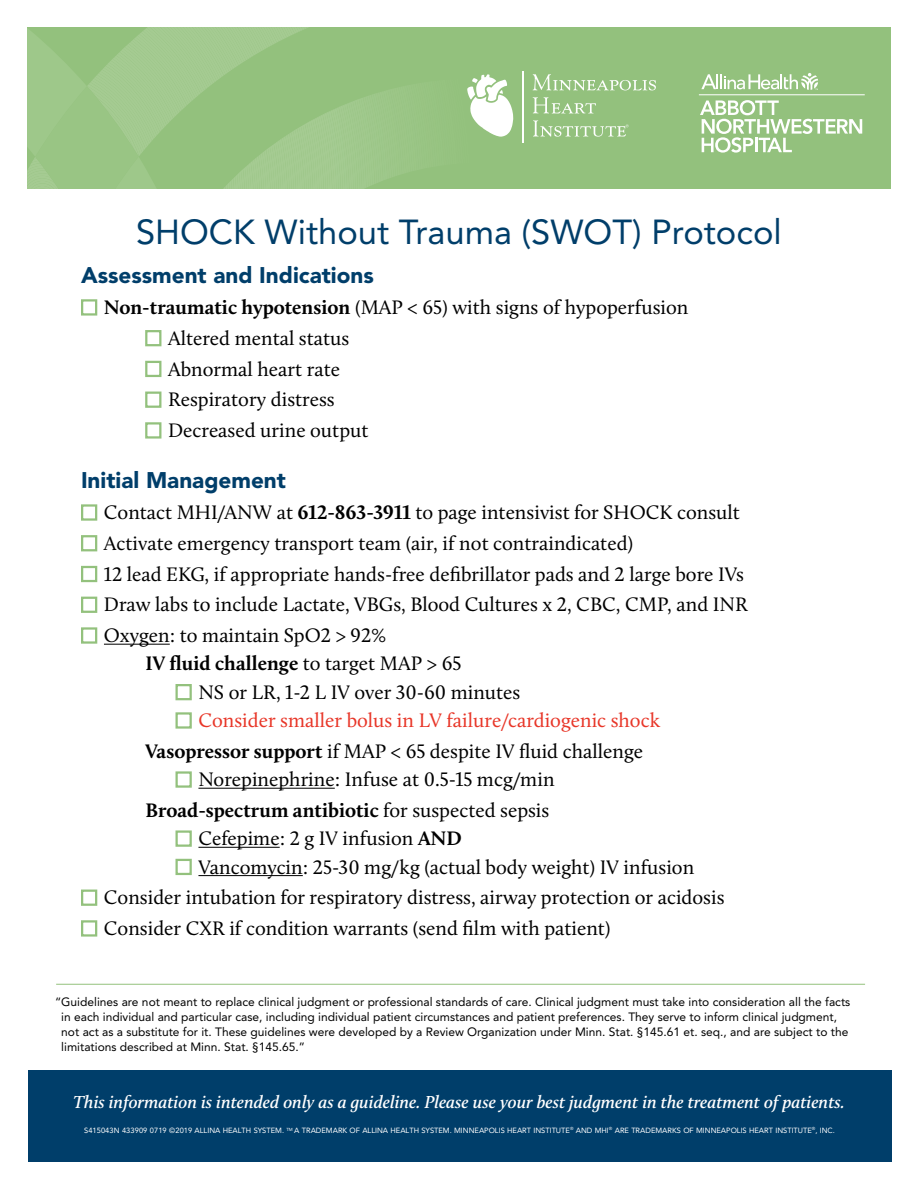
<style>
.page{position:relative;width:918px;height:1188px;background:#fff}
.page>*{position:absolute;margin:0;border:0;box-sizing:border-box;transform-origin:0 0}
.t1{font:34.5px "Avenir LT Std";color:#003e6a}
.t2{font:900 22.5px "Avenir LT Std";color:#003e6a}
.t3{font:20.25px/30.8px "Calluna";color:#000}
.t4{font:20.25px/30.8px "Calluna";color:#e83628}
.t5{font:italic 600 18px "Calluna";color:#fff}
.t6{font:12px/15px "Avenir LT Std";color:#000}
.t7{font:7.5px "Avenir LT Std";color:#fff}
.s1{font-weight:700}
.s2{font-weight:700;color:#000}
.s3{color:#000}
</style>
<div class="page">
<div style="left:27px;top:27px;width:864px;height:162px;background:#93c17d"></div>
<svg style="left:296px;top:27px;width:108px;height:162px"></svg>
<svg style="left:27px;top:27px;width:269px;height:162px"></svg>
<hr style="left:522px;top:72px;width:2px;height:71px;background:#fff">
<svg style="left:467px;top:74px;width:46px;height:63px"></svg>
<svg style="left:533px;top:74px;width:123px;height:16px"></svg>
<svg style="left:533px;top:97px;width:63px;height:16px"></svg>
<svg style="left:533px;top:120px;width:96px;height:17px"></svg>
<hr style="left:699px;top:95px;width:166px;height:1px;background:#fff">
<svg style="left:700px;top:100px;width:162px;height:53px"></svg>
<svg style="left:701px;top:73px;width:117px;height:17px"></svg>
<hr style="left:104px;top:644px;width:66px;height:1px;background:#000">
<hr style="left:198px;top:788px;width:137px;height:1px;background:#000">
<hr style="left:198px;top:847px;width:82px;height:1px;background:#000">
<hr style="left:198px;top:875px;width:105px;height:1px;background:#000">
<div style="left:81px;top:299px;width:16px;height:17px;border:2px solid #93c17d"></div>
<div style="left:145px;top:330px;width:16px;height:16px;border:2px solid #93c17d"></div>
<div style="left:145px;top:361px;width:16px;height:16px;border:2px solid #93c17d"></div>
<div style="left:145px;top:392px;width:16px;height:16px;border:2px solid #93c17d"></div>
<div style="left:145px;top:422px;width:16px;height:17px;border:2px solid #93c17d"></div>
<div style="left:81px;top:504px;width:16px;height:17px;border:2px solid #93c17d"></div>
<div style="left:81px;top:535px;width:16px;height:16px;border:2px solid #93c17d"></div>
<div style="left:81px;top:566px;width:16px;height:16px;border:2px solid #93c17d"></div>
<div style="left:81px;top:597px;width:16px;height:16px;border:2px solid #93c17d"></div>
<div style="left:81px;top:627px;width:16px;height:17px;border:2px solid #93c17d"></div>
<div style="left:176px;top:684px;width:16px;height:16px;border:2px solid #93c17d"></div>
<div style="left:176px;top:712px;width:16px;height:17px;border:2px solid #93c17d"></div>
<div style="left:176px;top:771px;width:16px;height:17px;border:2px solid #93c17d"></div>
<div style="left:176px;top:830px;width:16px;height:17px;border:2px solid #93c17d"></div>
<div style="left:176px;top:859px;width:16px;height:16px;border:2px solid #93c17d"></div>
<div style="left:81px;top:890px;width:16px;height:16px;border:2px solid #93c17d"></div>
<div style="left:81px;top:920px;width:16px;height:17px;border:2px solid #93c17d"></div>
<div style="left:28px;top:1070px;width:864px;height:92px;background:#003e6a"></div>
<hr style="left:56px;top:984px;width:809px;height:1px;background:#93c17d">
<h1 class="t1" style="left:136px;top:212px;width:647px">SHOCK Without Trauma (SWOT) Protocol</h1>
<p class="t2" style="left:81px;top:262px;width:294px">Assessment and Indications</p>
<p class="t3" style="left:168px;top:292px;width:522px;text-indent:-64px"><span class="s1">Non-traumatic hypotension</span> (MAP &lt; 65) with signs of hypoperfusion<br>Altered mental status<br>Abnormal heart rate<br>Respiratory distress<br>Decreased urine output</p>
<p class="t2" style="left:81px;top:467px;width:206px">Initial Management</p>
<p class="t3" style="left:104px;top:497px;width:645px">Contact MHI/ANW at <span class="s1">612-863-3911</span> to page intensivist for SHOCK consult Activate emergency transport team (air, if not contraindicated)<br>12 lead EKG, if appropriate hands-free defibrillator pads and 2 large bore IVs Draw labs to include Lactate, VBGs, Blood Cultures x 2, CBC, CMP, and INR Oxygen: to maintain SpO2 &gt; 92%</p>
<p class="t3" style="left:198px;top:649px;width:323px;line-height:28.3px;text-indent:-53px"><span class="s1">IV fluid challenge</span> to target MAP &gt; 65<br>NS or LR, 1-2 L IV over 30-60 minutes</p>
<p class="t4" style="left:146px;top:705px;width:516px;text-indent:53px">Consider smaller bolus in LV failure/cardiogenic shock<br><span class="s2">Vasopressor support</span> <span class="s3">if MAP &lt; 65 despite IV fluid challenge</span></p>
<p class="t3" style="left:146px;top:764px;width:411px;text-align:right">Norepinephrine: Infuse at 0.5-15 mcg/min<br><span class="s1">Broad-spectrum antibiotic</span> for suspected sepsis</p>
<p class="t3" style="left:198px;top:824px;width:497px;line-height:28.3px">Cefepime: 2 g IV infusion <span class="s1">AND<br></span>Vancomycin: 25-30 mg/kg (actual body weight) IV infusion</p>
<p class="t3" style="left:104px;top:882px;width:622px">Consider intubation for respiratory distress, airway protection or acidosis<br>Consider CXR if condition warrants (send film with patient)</p>
<p class="t6" style="left:61px;top:994px;width:791px;text-indent:-6px">“Guidelines are not meant to replace clinical judgment or professional standards of care. Clinical judgment must take into consideration all the facts in each individual and particular case, including individual patient circumstances and patient preferences. They serve to inform clinical judgment, not act as a substitute for it. These guidelines were developed by a Review Organization under Minn. Stat. §145.61 et. seq., and are subject to the limitations described at Minn. Stat. §145.65.”</p>
<p class="t5" style="left:73px;top:1091px;width:773px">This information is intended only as a guideline. Please use your best judgment in the treatment of patients.</p>
<p class="t7" style="left:84px;top:1126px;width:752px">S415043N 433909 0719 ©2019 ALLINA HEALTH SYSTEM. <sup>TM</sup> A TRADEMARK OF ALLINA HEALTH SYSTEM. MINNEAPOLIS HEART INSTITUTE<sup>®</sup> AND MHI<sup>®</sup> ARE TRADEMARKS OF MINNEAPOLIS HEART INSTITUTE<sup>®</sup>, INC.</p>
</div>
